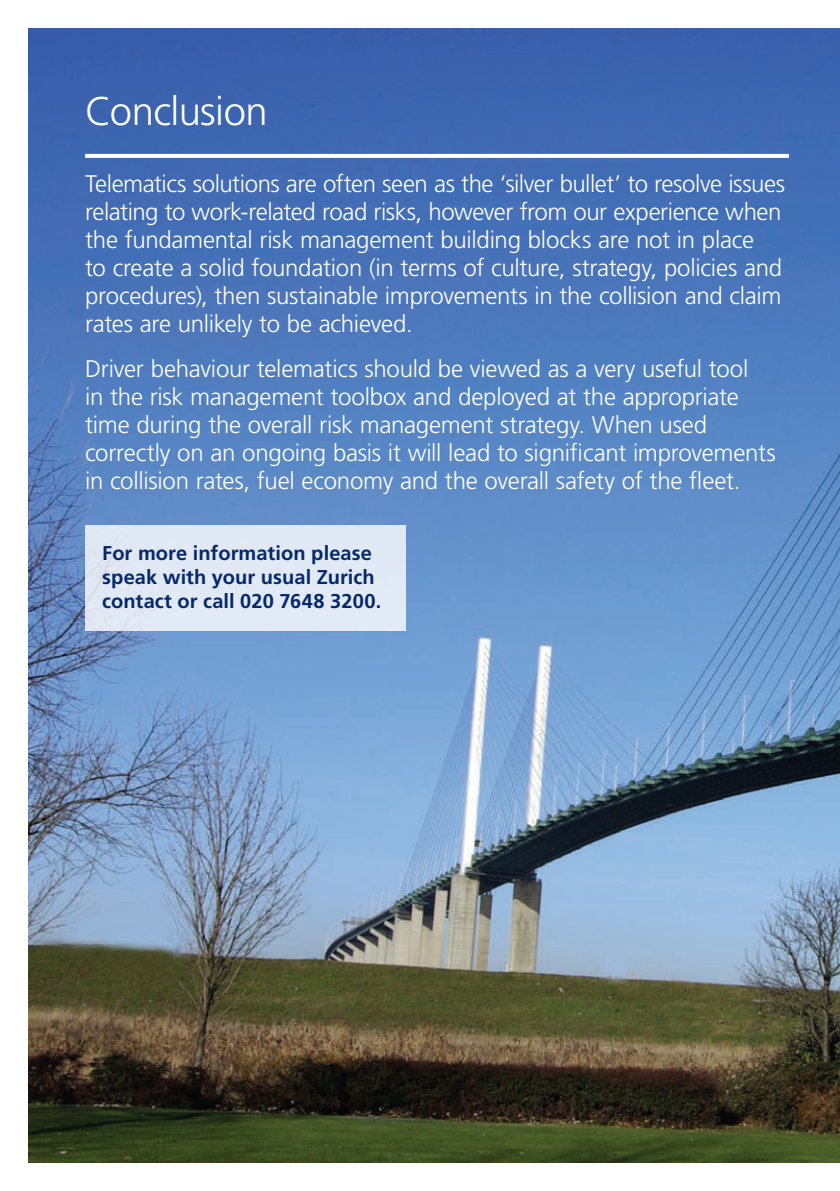
<style>
.page{position:relative;width:840px;height:1191px;background:#fff}
.page>*{position:absolute;margin:0;border:0;box-sizing:border-box;transform-origin:0 0}
.t1{font:300 40px "Frutiger LT Std";letter-spacing:-.015em;color:#fff}
.t2{font:300 24px/28px "Frutiger LT Std";letter-spacing:-.015em;color:#fff}
.t3{font:700 20px/24px "Frutiger LT Std";letter-spacing:.005em;color:#04286b}
</style>
<div class="page">
<img style="left:28px;top:28px;width:811px;height:1134px">
<svg style="left:85px;top:154px;width:703px;height:4px"></svg>
<div style="left:85px;top:525px;width:320px;height:106px;background:#e0e9f4"></div>
<h1 class="t1" style="left:85px;top:89px;width:184px">Conclusion</h1>
<p class="t2" style="left:85px;top:170px;width:701px">Telematics solutions are often seen as the ‘silver bullet’ to resolve issues relating to work-related road risks, however from our experience when the fundamental risk management building blocks are not in place<br>to create a solid foundation (in terms of culture, strategy, policies and procedures), then sustainable improvements in the collision and claim rates are unlikely to be achieved.</p>
<p class="t2" style="left:85px;top:355px;width:691px">Driver behaviour telematics should be viewed as a very useful tool<br>in the risk management toolbox and deployed at the appropriate time during the overall risk management strategy. When used correctly on an ongoing basis it will lead to significant improvements in collision rates, fuel economy and the overall safety of the fleet.</p>
<p class="t3" style="left:102px;top:541px;width:280px">For more information please speak with your usual Zurich contact or call 020 7648 3200.</p>
</div>
